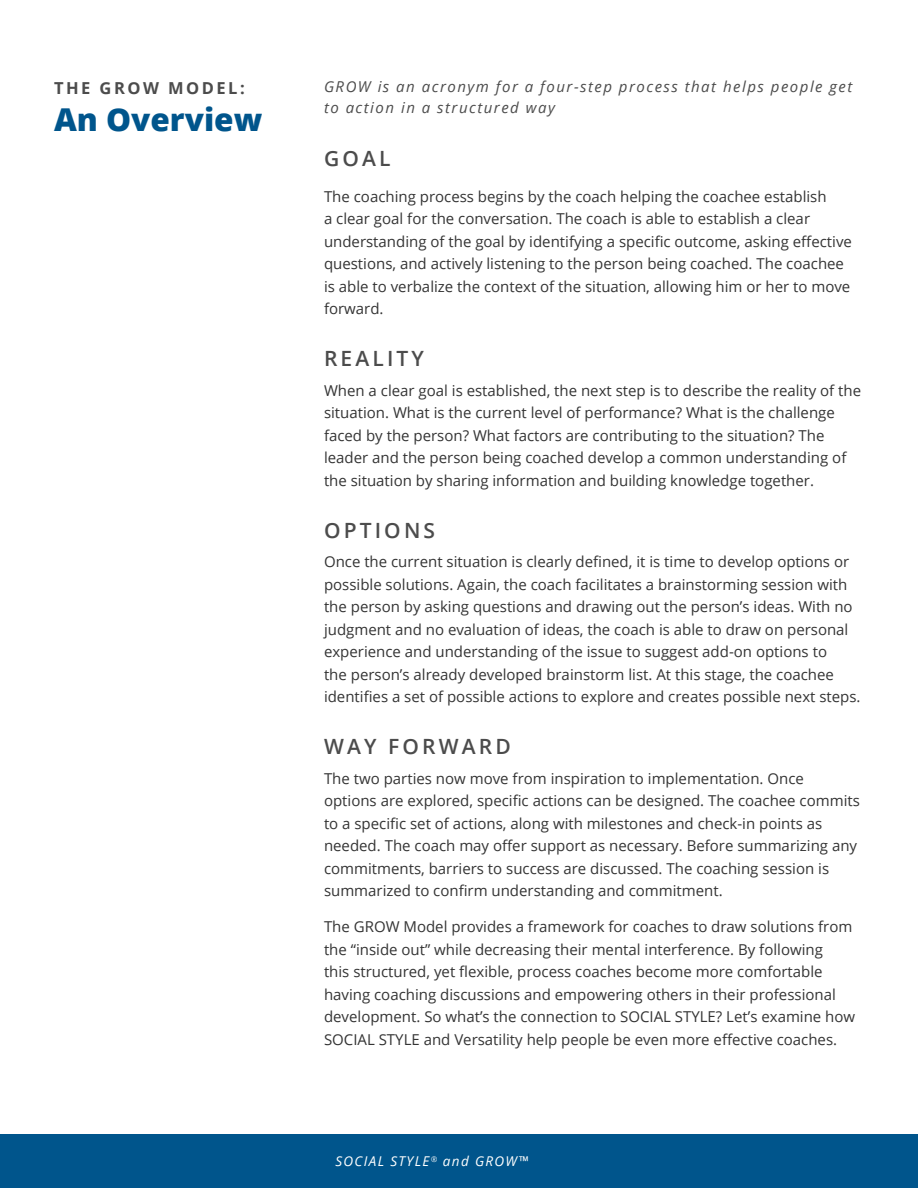
<style>
.page{position:relative;width:918px;height:1188px;background:#fff}
.page>*{position:absolute;margin:0;border:0;box-sizing:border-box;transform-origin:0 0}
.t1{font:800 31.5px "Open Sans";color:#00558c}
.t2{font:600 21px "Open Sans";letter-spacing:.15em;color:#4c4c4c}
.Small_Header{font:700 16.5px "Open Sans";letter-spacing:.15em;color:#4c4c4c}
.Body{font:15px/22.5px "Open Sans";color:#343434}
.t3{font:italic 15px/21px "Open Sans";letter-spacing:.1em;color:#4c4c4c}
.t4{font:italic 13.5px "Open Sans";letter-spacing:.1em;color:#fff}
</style>
<div class="page">
<div style="left:0;top:1134px;width:918px;height:54px;background:#00558c"></div>
<p class="Small_Header" style="left:54px;top:76px;width:192px">THE GROW MODEL:</p>
<h2 class="t1" style="left:54px;top:96px;width:210px">An Overview</h2>
<h4 class="t3" style="left:324px;top:76px;width:530px">GROW is an acronym for a four-step process that helps people get to action in a structured way</h4>
<h4 class="t2" style="left:324px;top:144px;width:68px">GOAL</h4>
<p class="Body" style="left:324px;top:185px;width:530px">The coaching process begins by the coach helping the coachee establish<br>a clear goal for the conversation. The coach is able to establish a clear understanding of the goal by identifying a specific outcome, asking effective questions, and actively listening to the person being coached. The coachee is able to verbalize the context of the situation, allowing him or her to move forward.</p>
<h3 class="t2" style="left:324px;top:344px;width:102px">REALITY</h3>
<p class="Body" style="left:324px;top:379px;width:539px">When a clear goal is established, the next step is to describe the reality of the situation. What is the current level of performance? What is the challenge faced by the person? What factors are contributing to the situation? The leader and the person being coached develop a common understanding of the situation by sharing information and building knowledge together.</p>
<h3 class="t2" style="left:324px;top:516px;width:113px">OPTIONS</h3>
<p class="Body" style="left:324px;top:550px;width:538px">Once the current situation is clearly defined, it is time to develop options or possible solutions. Again, the coach facilitates a brainstorming session with the person by asking questions and drawing out the person’s ideas. With no judgment and no evaluation of ideas, the coach is able to draw on personal experience and understanding of the issue to suggest add-on options to<br>the person’s already developed brainstorm list. At this stage, the coachee identifies a set of possible actions to explore and creates possible next steps.</p>
<h3 class="t2" style="left:324px;top:732px;width:188px">WAY FORWARD</h3>
<p class="Body" style="left:324px;top:766px;width:537px">The two parties now move from inspiration to implementation. Once options are explored, specific actions can be designed. The coachee commits to a specific set of actions, along with milestones and check-in points as needed. The coach may offer support as necessary. Before summarizing any commitments, barriers to success are discussed. The coaching session is summarized to confirm understanding and commitment.</p>
<p class="Body" style="left:324px;top:915px;width:533px">The GROW Model provides a framework for coaches to draw solutions from the “inside out” while decreasing their mental interference. By following<br>this structured, yet flexible, process coaches become more comfortable having coaching discussions and empowering others in their professional development. So what’s the connection to SOCIAL STYLE? Let’s examine how SOCIAL STYLE and Versatility help people be even more effective coaches.</p>
<p class="t4" style="left:335px;top:1152px;width:195px">SOCIAL STYLE<sup>®</sup> and GROW™</p>
</div>
